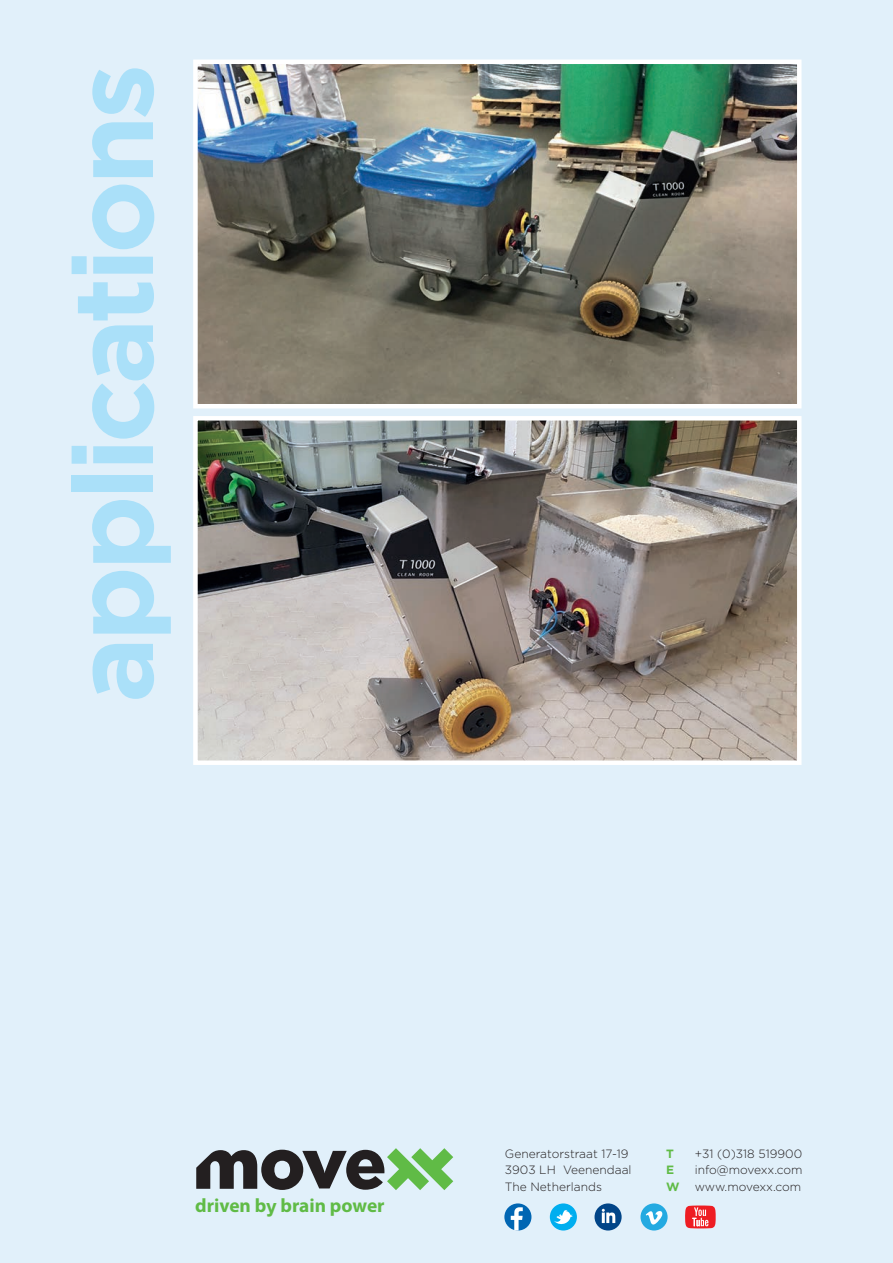
<style>
.page{position:relative;width:893px;height:1263px;background:#e1f0fa}
.page>*{position:absolute;margin:0;border:0;box-sizing:border-box;transform-origin:0 0}
.t1{font:700 111.45px "Gotham";letter-spacing:-.045em;color:#aae0f9}
.t2{font:700 19.35px "Myriad Pro";color:#60bb46}
.t3{font:300 12px "Gotham";color:#231f20}
.t4{font:700 12px "Gotham";color:#60bb46}
.s1{font-family:"Helvetica Neue"}
</style>
<div class="page">
<svg style="left:196px;top:1148px;width:257px;height:42px;background:#7c8f82"></svg>
<svg style="left:594px;top:1203px;width:28px;height:27px"></svg>
<svg style="left:602px;top:1209px;width:13px;height:14px"></svg>
<div style="left:640px;top:1203px;width:28px;height:27px;background:#24aae1;border-radius:50%"></div>
<svg style="left:646px;top:1211px;width:16px;height:14px"></svg>
<div style="left:550px;top:1203px;width:27px;height:27px;background:#00aeef;border-radius:50%"></div>
<svg style="left:554px;top:1210px;width:19px;height:15px"></svg>
<div style="left:504px;top:1203px;width:27px;height:27px;background:#0166b3;border-radius:50%"></div>
<svg style="left:511px;top:1207px;width:12px;height:23px"></svg>
<svg style="left:685px;top:1205px;width:31px;height:23px"></svg>
<img style="left:198px;top:65px;width:598px;height:338px">
<div style="left:193px;top:60px;width:608px;height:348px;border:4px solid #fff"></div>
<img style="left:198px;top:421px;width:598px;height:339px">
<div style="left:193px;top:416px;width:608px;height:349px;border:4px solid #fff"></div>
<h1 class="t1" style="left:40px;top:703px;width:640px;rotate:-90deg">applications</h1>
<h2 class="t2" style="left:195px;top:1193px;width:191px">driven b<span class="s1">y</span> brain power</h2>
<p class="t3" style="left:505px;top:1146px;width:125px">Generatorstraat 17-19</p>
<p class="t4" style="left:666px;top:1145px;width:9px">T</p>
<p class="t3" style="left:695px;top:1146px;width:109px">+31 (0)318 519900</p>
<p class="t3" style="left:505px;top:1162px;width:128px">3903 LH Veenendaal</p>
<p class="t4" style="left:666px;top:1162px;width:10px">E</p>
<p class="t3" style="left:695px;top:1162px;width:109px">info@movexx.com</p>
<p class="t3" style="left:505px;top:1179px;width:99px">The Netherlands</p>
<p class="t4" style="left:666px;top:1178px;width:15px">W</p>
<p class="t3" style="left:695px;top:1179px;width:108px">www.movexx.com</p>
</div>
